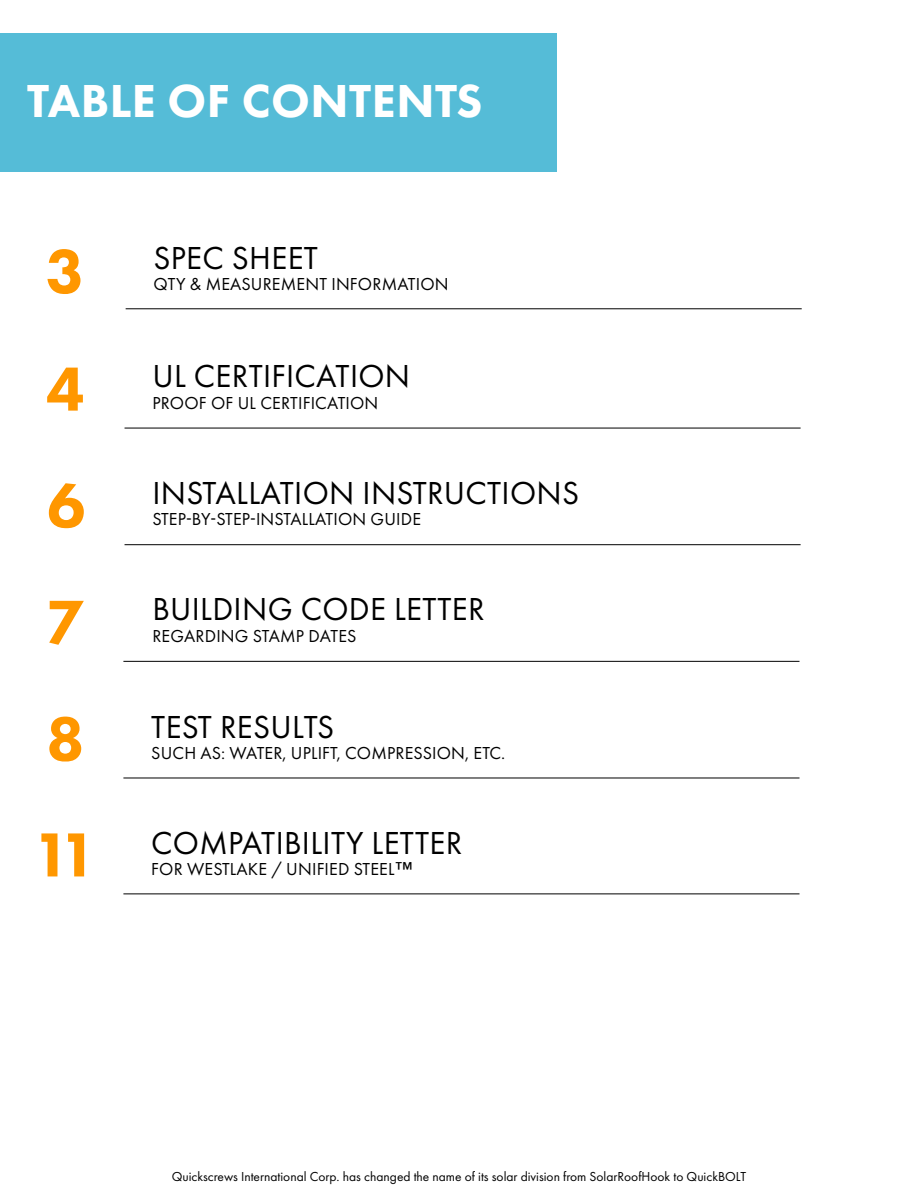
<style>
.page{position:relative;width:918px;height:1188px;background:#fff}
.page>*{position:absolute;margin:0;border:0;box-sizing:border-box;transform-origin:0 0}
.t1{font:800 64.5px/116.6px "Futura PT";color:#ff9700;text-align:justify}
.t2{font:800 48px "Futura PT";letter-spacing:.01em;color:#fff}
.t3{font:33px "Futura PT";letter-spacing:.01em;color:#000}
.t4{font:18px "Futura PT";letter-spacing:.01em;color:#000}
.t5{font:13.5px "Futura PT";color:#000}
.s1{font-weight:800;font-size:64.5px;color:#ff9700}
.s2{font-family:"Helvetica Neue";font-weight:500}
</style>
<div class="page">
<hr style="left:126px;top:308px;width:676px;height:1px;background:#000">
<hr style="left:125px;top:428px;width:676px;height:1px;background:#000">
<hr style="left:125px;top:544px;width:676px;height:1px;background:#000">
<hr style="left:123px;top:778px;width:677px;height:1px;background:#000">
<hr style="left:123px;top:894px;width:677px;height:1px;background:#000">
<hr style="left:123px;top:661px;width:677px;height:1px;background:#000">
<hr style="left:917px;top:15px;width:1px;height:100px;background:#55bcd7">
<div style="left:0;top:33px;width:557px;height:139px;background:#55bcd7"></div>
<h2 class="t2" style="left:27px;top:71px;width:457px">TABLE OF CONTENTS</h2>
<h3 class="t3" style="left:46px;top:238px;width:274px"><span class="s1">3</span> SPEC SHEET</h3>
<p class="t4" style="left:153px;top:273px;width:297px">QTY &amp; MEASUREMENT INFORMATION</p>
<h1 class="t1" style="left:46px;top:330px;width:41px">4<br>6<br>7</h1>
<h3 class="t3" style="left:152px;top:357px;width:259px">UL CERTIFICATION</h3>
<p class="t4" style="left:152px;top:392px;width:228px">PROOF OF UL CERTIFICATION</p>
<h3 class="t3" style="left:152px;top:473px;width:428px">INSTALLATION INSTRUCTIONS</h3>
<p class="t4" style="left:152px;top:509px;width:270px">STEP-BY-STEP-INSTALLATION GUIDE</p>
<h3 class="t3" style="left:152px;top:590px;width:334px">BUILDING CODE LETTER</h3>
<p class="t4" style="left:152px;top:625px;width:206px">REGARDING STAMP DATES</p>
<h1 class="t1" style="left:33px;top:680px;width:67px;line-height:115.9px">8<br>11</h1>
<h3 class="t3" style="left:151px;top:707px;width:185px">TEST RESULTS</h3>
<p class="t4" style="left:151px;top:743px;width:356px">SUCH AS: WATER, UPLIFT, COMPRESSION, ETC.</p>
<h3 class="t3" style="left:151px;top:823px;width:312px">COMPATIBILITY LETTER</h3>
<p class="t4" style="left:151px;top:859px;width:263px">FOR WESTLAKE / UNIFIED STEEL<span class="s2">™</span></p>
<p class="t5" style="left:172px;top:1169px;width:576px">Quickscrews International Corp. has changed the name of its solar division from SolarRoofHook to QuickBOLT</p>
</div>
